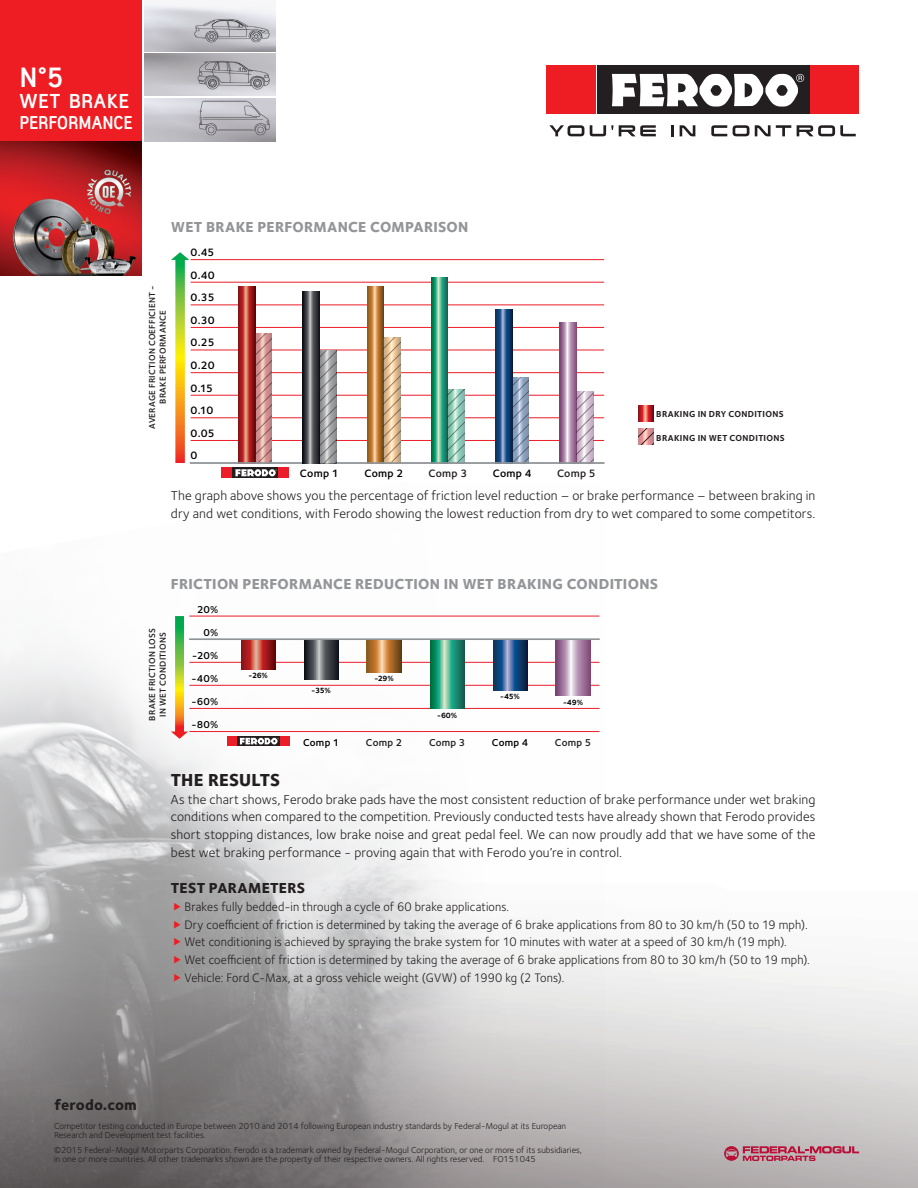
<style>
.page{position:relative;width:918px;height:1188px;background:#fff}
.page>*{position:absolute;margin:0;border:0;box-sizing:border-box;transform-origin:0 0}
.t1{font:700 27px "Antagometrica BT";color:#fff}
.t2{font:700 19.5px "Antagometrica BT";letter-spacing:.035em;color:#fff}
.t3{font:700 18px "Antagometrica BT";letter-spacing:-.005em;color:#fff;scale:.93 1}
.t4{font:800 18px "Foundry Sterling OT3";letter-spacing:.005em;color:#231f20}
.t5{font:800 15px "Foundry Sterling OT3";letter-spacing:.02em;color:#939598}
.t6{font:800 15px "Foundry Sterling OT3";letter-spacing:.015em;color:#231f20}
.t7{font:13.5px/17.9px "Foundry Sterling OT3";letter-spacing:.01em;color:#231f20}
.t8{font:12.75px/17.9px "Foundry Sterling OT3";letter-spacing:.01em;color:#231f20;scale:.96 1}
.t9{font:600 11.1px/21.9px "Foundry Sterling OT3";letter-spacing:.015em;color:#000001}
.t10{font:600 11.1px "Foundry Sterling OT3";letter-spacing:.025em;color:#231f20}
.t11{font:600 10.35px "Foundry Sterling OT3";letter-spacing:.02em;color:#000001}
.t12{font:600 10.35px "Foundry Sterling OT3";letter-spacing:.025em;color:#231f20}
.t13{font:9px/9px "Foundry Sterling OT3";color:#231f20}
.t14{font:600 9px/10.8px "Foundry Sterling OT3";letter-spacing:.03em;color:#231f20;text-align:center}
.t15{font:700 9px "Foundry Sterling OT3";letter-spacing:.035em;color:#231f20}
.t16{font:700 7.8px "Foundry Sterling OT3";letter-spacing:-.025em;color:#000001}
</style>
<div class="page">
<img style="left:144px;top:51px;width:774px;height:1137px">
<img style="left:0;top:483px;width:605px;height:705px">
<div style="left:0;top:0;width:142px;height:142px;background:#ee1d23"></div>
<img style="left:144px;top:54px;width:132px;height:42px">
<img style="left:144px;top:5px;width:132px;height:46px">
<img style="left:144px;top:98px;width:132px;height:44px">
<img style="left:0;top:142px;width:142px;height:134px">
<div style="left:597px;top:66px;width:212px;height:48px;background:#231f20"></div>
<div style="left:547px;top:66px;width:49px;height:48px;background:#ee1d23"></div>
<div style="left:810px;top:66px;width:49px;height:48px;background:#ee1d23"></div>
<svg style="left:612px;top:74px;width:192px;height:33px"></svg>
<svg style="left:549px;top:125px;width:35px;height:11px"></svg>
<svg style="left:590px;top:125px;width:23px;height:11px"></svg>
<svg style="left:619px;top:125px;width:37px;height:11px"></svg>
<svg style="left:672px;top:125px;width:2px;height:11px"></svg>
<svg style="left:680px;top:125px;width:15px;height:11px"></svg>
<svg style="left:711px;top:125px;width:16px;height:11px"></svg>
<svg style="left:733px;top:125px;width:16px;height:11px"></svg>
<svg style="left:755px;top:125px;width:36px;height:11px"></svg>
<svg style="left:797px;top:125px;width:59px;height:11px"></svg>
<hr style="left:190px;top:731px;width:409px;height:1px;background:#ec1c29">
<hr style="left:190px;top:708px;width:409px;height:1px;background:#ec1c29">
<hr style="left:190px;top:685px;width:409px;height:1px;background:#ec1c29">
<hr style="left:190px;top:662px;width:409px;height:1px;background:#ec1c29">
<hr style="left:190px;top:616px;width:409px;height:1px;background:#ec1c29">
<svg style="left:237px;top:736px;width:43px;height:10px"></svg>
<div style="left:227px;top:736px;width:10px;height:10px;background:#ec1c29"></div>
<div style="left:280px;top:736px;width:10px;height:10px;background:#ec1c29"></div>
<svg style="left:240px;top:738px;width:39px;height:7px"></svg>
<svg style="left:241px;top:640px;width:34px;height:30px"></svg>
<svg style="left:304px;top:640px;width:34px;height:39px"></svg>
<svg style="left:367px;top:640px;width:34px;height:33px"></svg>
<svg style="left:430px;top:640px;width:34px;height:69px;background:#389e7d"></svg>
<svg style="left:493px;top:640px;width:34px;height:51px;background:#2d5586"></svg>
<svg style="left:556px;top:640px;width:34px;height:56px;background:#af8bac"></svg>
<hr style="left:190px;top:638px;width:409px;height:2px;background:#909497">
<svg style="left:171px;top:616px;width:17px;height:123px"></svg>
<svg style="left:171px;top:252px;width:18px;height:211px"></svg>
<hr style="left:191px;top:440px;width:413px;height:1px;background:#ec1c29">
<hr style="left:191px;top:418px;width:413px;height:1px;background:#ec1c29">
<hr style="left:191px;top:395px;width:413px;height:1px;background:#ec1c29">
<hr style="left:191px;top:372px;width:413px;height:1px;background:#ec1c29">
<hr style="left:191px;top:350px;width:413px;height:1px;background:#ec1c29">
<hr style="left:191px;top:327px;width:413px;height:1px;background:#ec1c29">
<hr style="left:191px;top:305px;width:413px;height:1px;background:#ec1c29">
<hr style="left:191px;top:282px;width:413px;height:1px;background:#ec1c29">
<hr style="left:191px;top:259px;width:413px;height:1px;background:#ec1c29">
<svg style="left:232px;top:468px;width:46px;height:10px"></svg>
<div style="left:221px;top:468px;width:11px;height:10px;background:#ec1c29"></div>
<div style="left:278px;top:468px;width:11px;height:10px;background:#ec1c29"></div>
<svg style="left:235px;top:469px;width:42px;height:7px"></svg>
<svg style="left:238px;top:287px;width:17px;height:175px;background:#ac3631"></svg>
<svg style="left:431px;top:278px;width:17px;height:184px;background:#379d7c"></svg>
<svg style="left:495px;top:309px;width:17px;height:153px;background:#2c5486"></svg>
<svg style="left:560px;top:323px;width:17px;height:139px;background:#ae8aaa"></svg>
<svg style="left:255px;top:333px;width:17px;height:129px;background:#c58b89"></svg>
<svg style="left:367px;top:287px;width:17px;height:175px;background:#b67c3e"></svg>
<svg style="left:384px;top:338px;width:17px;height:124px;background:#d6b894"></svg>
<svg style="left:448px;top:389px;width:17px;height:73px"></svg>
<svg style="left:512px;top:378px;width:17px;height:84px"></svg>
<svg style="left:577px;top:391px;width:16px;height:71px"></svg>
<svg style="left:638px;top:429px;width:16px;height:15px"></svg>
<svg style="left:638px;top:406px;width:16px;height:15px"></svg>
<hr style="left:191px;top:462px;width:413px;height:2px;background:#909497">
<svg style="left:303px;top:291px;width:16px;height:172px;background:#525559"></svg>
<svg style="left:319px;top:351px;width:17px;height:112px;background:#97989a"></svg>
<svg style="left:724px;top:1146px;width:135px;height:15px;background:#bb7283"></svg>
<svg style="left:174px;top:903px;width:6px;height:7px"></svg>
<svg style="left:174px;top:920px;width:6px;height:8px"></svg>
<svg style="left:174px;top:938px;width:6px;height:8px"></svg>
<svg style="left:174px;top:956px;width:6px;height:8px"></svg>
<svg style="left:174px;top:974px;width:6px;height:8px"></svg>
<h1 class="t1" style="left:19px;top:61px;width:46px">N°5</h1>
<h2 class="t2" style="left:19px;top:89px;width:111px">WET BRAKE</h2>
<h3 class="t3" style="left:19px;top:112px;width:123px">PERFORMANCE</h3>
<p class="t5" style="left:171px;top:215px;width:299px">WET BRAKE PERFORMANCE COMPARISON</p>
<p class="t9" style="left:191px;top:241px;width:25px">0.45</p>
<p class="t14" style="left:146px;top:429px;width:145px;rotate:-90deg">AVERAGE FRICTION COEFFICIENT -<br>BRAKE PERFORMANCE</p>
<p class="t9" style="left:191px;top:263px;width:26px">0.40</p>
<p class="t9" style="left:191px;top:286px;width:25px">0.35</p>
<p class="t9" style="left:191px;top:308px;width:26px">0.30</p>
<p class="t9" style="left:191px;top:331px;width:26px">0.25</p>
<p class="t9" style="left:191px;top:354px;width:26px">0.20</p>
<p class="t9" style="left:191px;top:376px;width:24px">0.15</p>
<p class="t9" style="left:191px;top:399px;width:24px">0.10</p>
<p class="t9" style="left:191px;top:422px;width:26px">0.05<br>0</p>
<p class="t9" style="left:300px;top:462px;width:40px">Comp 1</p>
<p class="t9" style="left:365px;top:462px;width:40px">Comp 2</p>
<p class="t10" style="left:429px;top:465px;width:40px">Comp 3</p>
<p class="t9" style="left:493px;top:462px;width:40px">Comp 4</p>
<p class="t10" style="left:557px;top:465px;width:40px">Comp 5</p>
<p class="t15" style="left:656px;top:406px;width:129px">BRAKING IN DRY CONDITIONS</p>
<p class="t15" style="left:656px;top:430px;width:130px">BRAKING IN WET CONDITIONS</p>
<p class="t7" style="left:171px;top:486px;width:646px">The graph above shows you the percentage of friction level reduction – or brake performance – between braking in dry and wet conditions, with Ferodo showing the lowest reduction from dry to wet compared to some competitors.</p>
<p class="t5" style="left:171px;top:572px;width:489px">FRICTION PERFORMANCE REDUCTION IN WET BRAKING CONDITIONS</p>
<p class="t14" style="left:146px;top:721px;width:94px;rotate:-90deg">BRAKE FRICTION LOSS<br>IN WET CONDITIONS</p>
<p class="t11" style="left:197px;top:601px;width:23px">20%</p>
<p class="t11" style="left:204px;top:624px;width:16px">0%</p>
<p class="t11" style="left:192px;top:648px;width:28px">-20%</p>
<p class="t11" style="left:191px;top:671px;width:29px">-40%</p>
<p class="t11" style="left:191px;top:694px;width:29px">-60%</p>
<p class="t11" style="left:191px;top:717px;width:28px">-80%</p>
<p class="t16" style="left:249px;top:669px;width:21px">-26%</p>
<p class="t16" style="left:312px;top:684px;width:21px">-35%</p>
<p class="t16" style="left:374px;top:672px;width:21px">-29%</p>
<p class="t16" style="left:437px;top:709px;width:22px">-60%</p>
<p class="t16" style="left:500px;top:691px;width:21px">-45%</p>
<p class="t16" style="left:563px;top:697px;width:21px">-49%</p>
<p class="t11" style="left:303px;top:734px;width:38px">Comp 1</p>
<p class="t12" style="left:366px;top:734px;width:38px">Comp 2</p>
<p class="t12" style="left:429px;top:734px;width:38px">Comp 3</p>
<p class="t11" style="left:492px;top:734px;width:38px">Comp 4</p>
<p class="t12" style="left:555px;top:734px;width:38px">Comp 5</p>
<h3 class="t4" style="left:171px;top:765px;width:111px">THE RESULTS</h3>
<p class="t7" style="left:171px;top:789px;width:646px;text-align:justify">As the chart shows, Ferodo brake pads have the most consistent reduction of brake performance under wet braking conditions when compared to the competition. Previously conducted tests have already shown that Ferodo provides short stopping distances, low brake noise and great pedal feel. We can now proudly add that we have some of the best wet braking performance - proving again that with Ferodo you’re in control.</p>
<p class="t6" style="left:171px;top:875px;width:136px">TEST PARAMETERS</p>
<p class="t8" style="left:184px;top:897px;width:653px">Brakes fully bedded-in through a cycle of 60 brake applications.<br>Dry coefficient of friction is determined by taking the average of 6 brake applications from 80 to 30 km/h (50 to 19 mph).<br>Wet conditioning is achieved by spraying the brake system for 10 minutes with water at a speed of 30 km/h (19 mph).<br>Wet coefficient of friction is determined by taking the average of 6 brake applications from 80 to 30 km/h (50 to 19 mph).<br>Vehicle: Ford C-Max, at a gross vehicle weight (GVW) of 1990 kg (2 Tons).</p>
<p class="t6" style="left:54px;top:1093px;width:84px">ferodo.com</p>
<p class="t13" style="left:54px;top:1121px;width:514px">Competitor testing conducted in Europe between 2010 and 2014 following European industry standards by Federal-Mogul at its European<br>Research and Development test facilities.</p>
<p class="t13" style="left:54px;top:1145px;width:530px">©2015 Federal-Mogul Motorparts Corporation. Ferodo is a trademark owned by Federal-Mogul Corporation, or one or more of its subsidiaries, in one or more countries. All other trademarks shown are the property of their respective owners. All rights reserved. FO151045</p>
</div>
